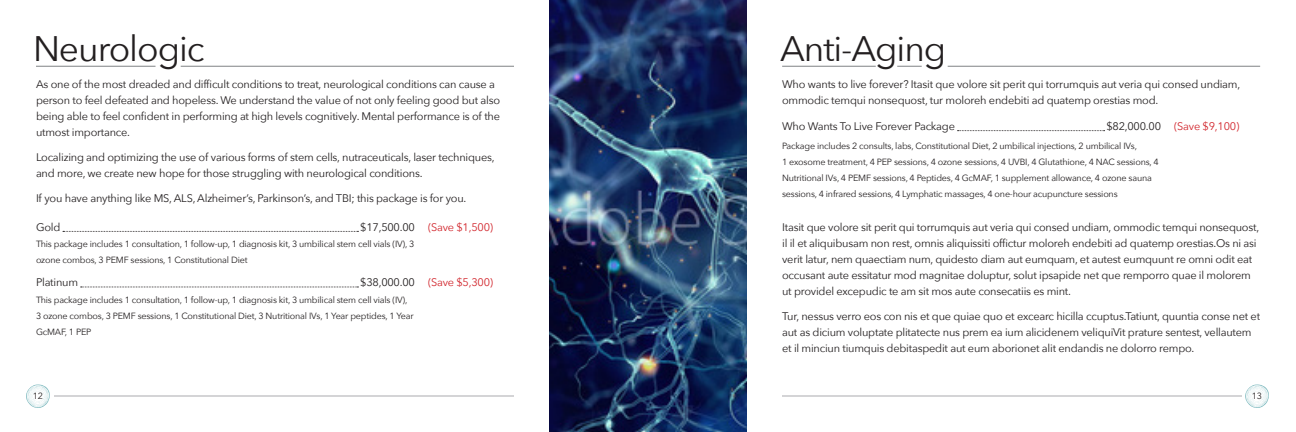
<style>
.page{position:relative;width:1296px;height:432px;background:#fff}
.page>*{position:absolute;margin:0;border:0;box-sizing:border-box;transform-origin:0 0}
.Main_Text{font:35.4px "Avenir Next";letter-spacing:-.03em;color:#231f20}
.Main_Text-2{font:11px/16px "Avenir Next";letter-spacing:-.02em;color:#231f20}
.Main_Text-3{font:11px "Avenir Next";letter-spacing:-.02em;color:#d1232a}
.Main_Text-4{font:9px/16px "Avenir Next";letter-spacing:-.02em;color:#231f20}
</style>
<div class="page">
<img style="left:549px;top:0;width:198px;height:432px">
<svg style="left:26px;top:384px;width:24px;height:24px"></svg>
<svg style="left:1245px;top:384px;width:24px;height:24px"></svg>
<hr style="left:54px;top:396px;width:460px;height:1px;background:#aaabaf">
<hr style="left:782px;top:396px;width:460px;height:1px;background:#aaabaf">
<svg style="left:63px;top:231px;width:295px;height:1px"></svg>
<svg style="left:81px;top:287px;width:277px;height:1px"></svg>
<hr style="left:36px;top:66px;width:120px;height:1px;background:#808285">
<hr style="left:181px;top:66px;width:333px;height:1px;background:#808285">
<svg style="left:958px;top:130px;width:147px;height:1px"></svg>
<hr style="left:782px;top:66px;width:94px;height:1px;background:#808285">
<hr style="left:948px;top:66px;width:312px;height:1px;background:#808285">
<svg style="left:897px;top:66px;width:25px;height:1px"></svg>
<p class="Main_Text" style="left:33px;top:19px;width:173px">Neurologic</p>
<p class="Main_Text-2" style="left:36px;top:76px;width:466px">As one of the most dreaded and difficult conditions to treat, neurological conditions can cause a person to feel defeated and hopeless. We understand the value of not only feeling good but also being able to feel confident in performing at high levels cognitively. Mental performance is of the utmost importance.</p>
<p class="Main_Text-2" style="left:36px;top:149px;width:460px">Localizing and optimizing the use of various forms of stem cells, nutraceuticals, laser techniques, and more, we create new hope for those struggling with neurological conditions.</p>
<p class="Main_Text-2" style="left:36px;top:190px;width:432px">If you have anything like MS, ALS, Alzheimer’s, Parkinson’s, and TBI; this package is for you.</p>
<p class="Main_Text-3" style="left:428px;top:217px;width:67px">(Save $1,500)</p>
<p class="Main_Text-2" style="left:36px;top:218px;width:26px">Gold</p>
<p class="Main_Text-2" style="left:360px;top:218px;width:56px">$17,500.00</p>
<p class="Main_Text-4" style="left:36px;top:236px;width:380px">This package includes 1 consultation, 1 follow-up, 1 diagnosis kit, 3 umbilical stem cell vials (IV), 3 ozone combos, 3 PEMF sessions, 1 Constitutional Diet</p>
<p class="Main_Text-4" style="left:36px;top:292px;width:379px">This package includes 1 consultation, 1 follow-up, 1 diagnosis kit, 3 umbilical stem cell vials (IV),<br>3 ozone combos, 3 PEMF sessions, 1 Constitutional Diet, 3 Nutritional IVs, 1 Year peptides, 1 Year<br>GcMAF, 1 PEP</p>
<p class="Main_Text-2" style="left:36px;top:274px;width:44px">Platinum</p>
<p class="Main_Text-2" style="left:360px;top:274px;width:56px">$38,000.00</p>
<p class="Main_Text-3" style="left:428px;top:273px;width:67px">(Save $5,300)</p>
<p class="Main_Text" style="left:780px;top:19px;width:168px">Anti-Aging</p>
<p class="Main_Text-2" style="left:782px;top:76px;width:460px">Who wants to live forever? Itasit que volore sit perit qui torrumquis aut veria qui consed undiam, ommodic temqui nonsequost, tur moloreh endebiti ad quatemp orestias mod.</p>
<p class="Main_Text-2" style="left:782px;top:118px;width:174px">Who Wants To Live Forever Package</p>
<p class="Main_Text-2" style="left:1106px;top:118px;width:56px">$82,000.00</p>
<p class="Main_Text-3" style="left:1174px;top:117px;width:67px">(Save $9,100)</p>
<p class="Main_Text-4" style="left:782px;top:138px;width:378px">Package includes 2 consults, labs, Constitutional Diet, 2 umbilical injections, 2 umbilical IVs,<br>1 exosome treatment, 4 PEP sessions, 4 ozone sessions, 4 UVBI, 4 Glutathione, 4 NAC sessions, 4<br>Nutritional IVs, 4 PEMF sessions, 4 Peptides, 4 GcMAF, 1 supplement allowance, 4 ozone sauna sessions, 4 infrared sessions, 4 Lymphatic massages, 4 one-hour acupuncture sessions</p>
<p class="Main_Text-2" style="left:782px;top:219px;width:479px">Itasit que volore sit perit qui torrumquis aut veria qui consed undiam, ommodic temqui nonsequost, il il et aliquibusam non rest, omnis aliquissiti offictur moloreh endebiti ad quatemp orestias.Os ni asi verit latur, nem quaectiam num, quidesto diam aut eumquam, et autest eumquunt re omni odit eat occusant aute essitatur mod magnitae doluptur, solut ipsapide net que remporro quae il molorem ut providel excepudic te am sit mos aute consecatiis es mint.</p>
<p class="Main_Text-2" style="left:782px;top:308px;width:480px">Tur, nessus verro eos con nis et que quiae quo et excearc hicilla ccuptus.Tatiunt, quuntia conse net et aut as dicium voluptate plitatecte nus prem ea ium alicidenem veliquiVit prature sentest, vellautem et il minciun tiumquis debitaspedit aut eum aborionet alit endandis ne dolorro rempo.</p>
<p class="Main_Text-4" style="left:33px;top:388px;width:12px">12</p>
<p class="Main_Text-4" style="left:1252px;top:388px;width:12px">13</p>
</div>
